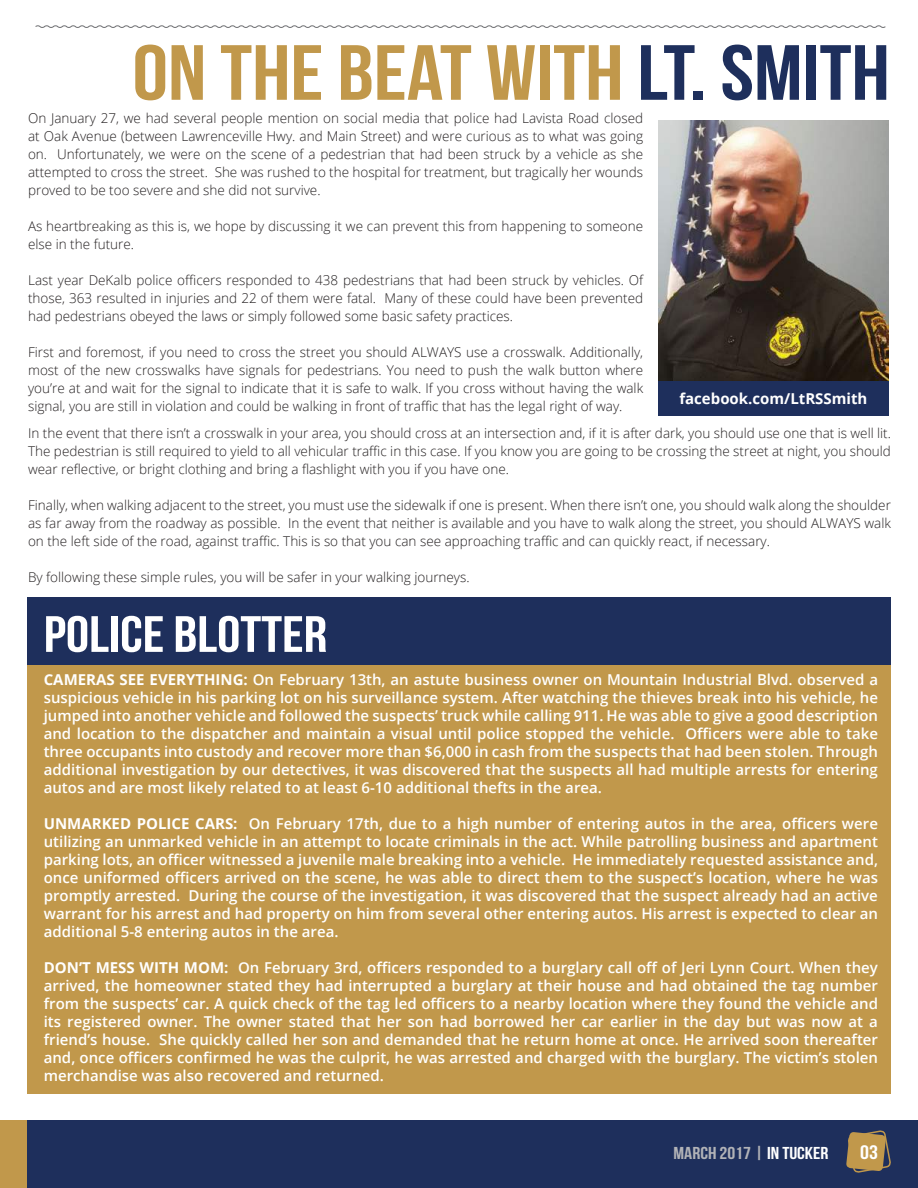
<style>
.page{position:relative;width:918px;height:1188px;background:#fff}
.page>*{position:absolute;margin:0;border:0;box-sizing:border-box;transform-origin:0 0}
.t1{font:78px "Bebas Neue";color:#c1984b;scale:1.15 1}
.t2{font:51px "Bebas Neue";color:#fff;scale:1.15 1}
.t3{font:19.5px "Bebas Neue";color:#fff;scale:1.15 1}
.t4{font:17.25px "Bebas Neue";color:#b2b3b7;scale:1.15 1}
.t5{font:600 15px/18px "Open Sans";color:#fff;text-align:justify}
.t6{font:700 15px "Open Sans";color:#fff}
.t7{font:300 13.5px/18px "Open Sans";color:#231f20;text-align:justify}
.s1{color:#1e2f5c}
.s2{font-weight:700}
.s3{color:#fff}
</style>
<div class="page">
<div style="left:658px;top:381px;width:231px;height:35px;background:#1e2f5c"></div>
<div style="left:27px;top:619px;width:864px;height:474px;background:#c1984b"></div>
<img style="left:658px;top:120px;width:231px;height:261px">
<svg style="left:35px;top:25px;width:851px;height:3px"></svg>
<div style="left:27px;top:597px;width:864px;height:68px;background:#1e2f5c"></div>
<div style="left:0;top:1120px;width:918px;height:68px;background:#1e2f5c"></div>
<div style="left:0;top:1120px;width:27px;height:68px;background:#c1984b"></div>
<svg style="left:846px;top:1130px;width:45px;height:43px"></svg>
<h1 class="t1" style="left:133px;top:30px;width:660px">ON THE BEAT WITH <span class="s1">LT. SMITH</span></h1>
<p class="t7" style="left:28px;top:109px;width:617px">On January 27, we had several people mention on social media that police had Lavista Road closed at Oak Avenue (between Lawrenceville Hwy. and Main Street) and were curious as to what was going on. Unfortunately, we were on the scene of a pedestrian that had been struck by a vehicle as she attempted to cross the street. She was rushed to the hospital for treatment, but tragically her wounds proved to be too severe and she did not survive.</p>
<p class="t7" style="left:28px;top:217px;width:617px">As heartbreaking as this is, we hope by discussing it we can prevent this from happening to someone else in the future.</p>
<p class="t7" style="left:28px;top:271px;width:617px">Last year DeKalb police officers responded to 438 pedestrians that had been struck by vehicles. Of those, 363 resulted in injuries and 22 of them were fatal. Many of these could have been prevented had pedestrians obeyed the laws or simply followed some basic safety practices.</p>
<p class="t7" style="left:28px;top:343px;width:617px">First and foremost, if you need to cross the street you should ALWAYS use a crosswalk. Additionally, most of the new crosswalks have signals for pedestrians. You need to push the walk button where you’re at and wait for the signal to indicate that it is safe to walk. If you cross without having the walk signal, you are still in violation and could be walking in front of traffic that has the legal right of way.</p>
<p class="t6" style="left:679px;top:388px;width:190px">facebook.com/LtRSSmith</p>
<p class="t7" style="left:28px;top:424px;width:864px">In the event that there isn’t a crosswalk in your area, you should cross at an intersection and, if it is after dark, you should use one that is well lit.<br>The pedestrian is still required to yield to all vehicular traffic in this case. If you know you are going to be crossing the street at night, you should wear reflective, or bright clothing and bring a flashlight with you if you have one.</p>
<p class="t7" style="left:28px;top:496px;width:864px">Finally, when walking adjacent to the street, you must use the sidewalk if one is present. When there isn’t one, you should walk along the shoulder as far away from the roadway as possible. In the event that neither is available and you have to walk along the street, you should ALWAYS walk on the left side of the road, against traffic. This is so that you can see approaching traffic and can quickly react, if necessary.</p>
<p class="t7" style="left:28px;top:568px;width:443px">By following these simple rules, you will be safer in your walking journeys.</p>
<h2 class="t2" style="left:44px;top:606px;width:248px">POLICE BLOTTER</h2>
<p class="t5" style="left:44px;top:670px;width:836px"><span class="s2">CAMERAS SEE EVERYTHING:</span> On February 13th, an astute business owner on Mountain Industrial Blvd. observed a suspicious vehicle in his parking lot on his surveillance system. After watching the thieves break into his vehicle, he jumped into another vehicle and followed the suspects’ truck while calling 911. He was able to give a good description and location to the dispatcher and maintain a visual until police stopped the vehicle. Officers were able to take three occupants into custody and recover more than $6,000 in cash from the suspects that had been stolen. Through additional investigation by our detectives, it was discovered that the suspects all had multiple arrests for entering autos and are most likely related to at least 6-10 additional thefts in the area.</p>
<p class="t5" style="left:44px;top:814px;width:836px"><span class="s2">UNMARKED POLICE CARS:</span> On February 17th, due to a high number of entering autos in the area, officers were utilizing an unmarked vehicle in an attempt to locate criminals in the act. While patrolling business and apartment parking lots, an officer witnessed a juvenile male breaking into a vehicle. He immediately requested assistance and, once uniformed officers arrived on the scene, he was able to direct them to the suspect’s location, where he was promptly arrested. During the course of the investigation, it was discovered that the suspect already had an active warrant for his arrest and had property on him from several other entering autos. His arrest is expected to clear an additional 5-8 entering autos in the area.</p>
<p class="t5" style="left:44px;top:958px;width:836px"><span class="s2">DON’T MESS WITH MOM:</span> On February 3rd, officers responded to a burglary call off of Jeri Lynn Court. When they arrived, the homeowner stated they had interrupted a burglary at their house and had obtained the tag number from the suspects’ car. A quick check of the tag led officers to a nearby location where they found the vehicle and its registered owner. The owner stated that her son had borrowed her car earlier in the day but was now at a friend’s house. She quickly called her son and demanded that he return home at once. He arrived soon thereafter and, once officers confirmed he was the culprit, he was arrested and charged with the burglary. The victim’s stolen merchandise was also recovered and returned.</p>
<p class="t4" style="left:674px;top:1144px;width:136px">MARCH 2017 | <span class="s3">IN TUCKER</span></p>
<h3 class="t3" style="left:860px;top:1141px;width:17px">03</h3>
</div>
